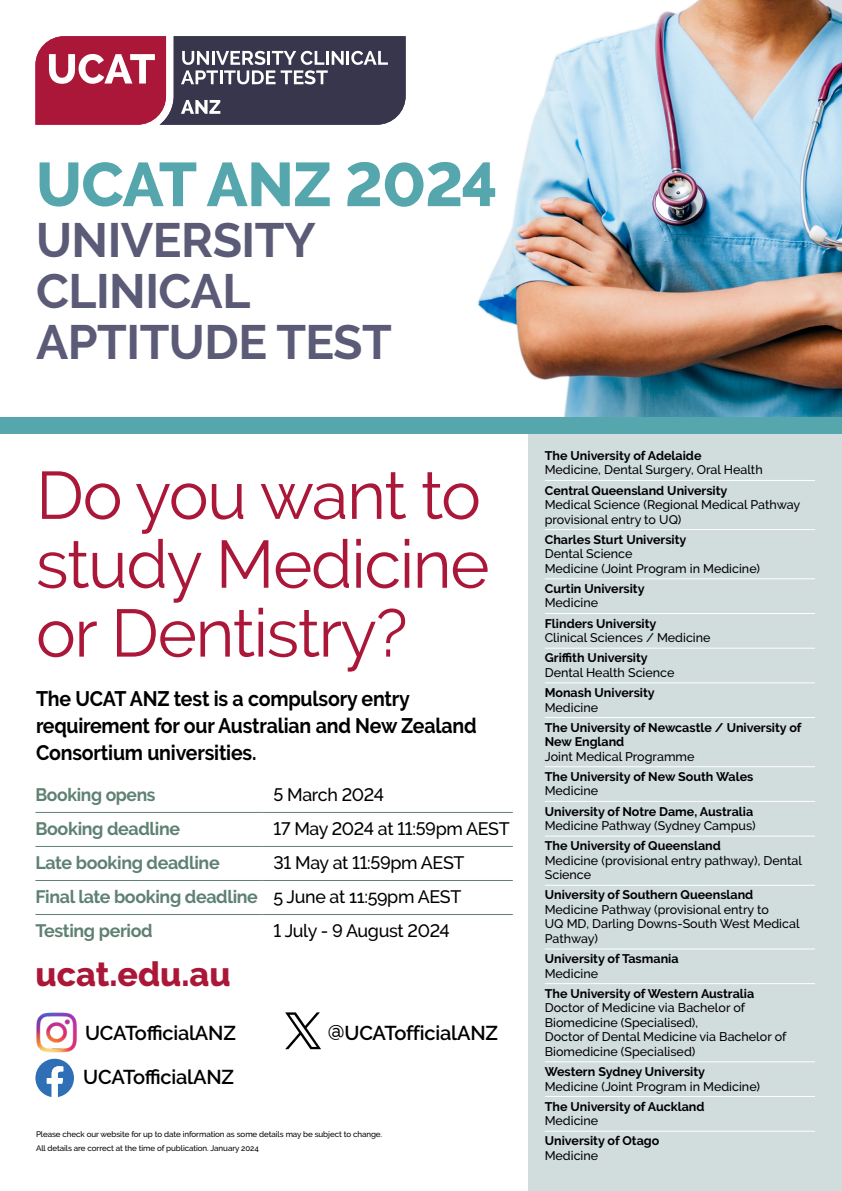
<style>
.page{position:relative;width:842px;height:1191px;background:#fff}
.page>*{position:absolute;margin:0;border:0;box-sizing:border-box;transform-origin:0 0}
.t1{font:66.9px/68.9px "Raleway";letter-spacing:-.02em;color:#ab1738}
.t2{font:800 61.6px "Raleway";letter-spacing:-.01em;color:#55a7ad}
.t3{font:700 48px/51px "Raleway";letter-spacing:-.01em;color:#5b5a77}
.t4{font:800 33.9px "Raleway";color:#ab1738}
.t5{font:700 21px/27px "Raleway";letter-spacing:-.01em;color:#000;scale:.93 1}
.t6{font:600 20px "Raleway";letter-spacing:-.01em;color:#000}
.t7{font:700 18px/34px "Raleway";letter-spacing:-.02em;color:#5e8172}
.t8{font:500 18px "Raleway";letter-spacing:-.02em;color:#000}
.t9{font:500 12.5px/14.5px "Raleway";color:#000}
.t10{font:700 12.5px/14.5px "Raleway";color:#000}
.t11{font:500 8px/14px "Raleway";letter-spacing:-.01em;color:#000}
.s1{font-weight:500;color:#000}
</style>
<div class="page">
<img style="left:477px;top:0;width:365px;height:417px">
<div style="left:528px;top:425px;width:314px;height:766px;background:#d1dcdd"></div>
<div style="left:0;top:417px;width:842px;height:16px;background:#55a7ad"></div>
<hr style="left:35px;top:812px;width:227px;height:1px;background:#5e8172">
<hr style="left:262px;top:812px;width:251px;height:1px;background:#5e8172">
<hr style="left:35px;top:846px;width:227px;height:1px;background:#5e8172">
<hr style="left:262px;top:846px;width:251px;height:1px;background:#5e8172">
<hr style="left:35px;top:880px;width:227px;height:1px;background:#5e8172">
<hr style="left:262px;top:880px;width:251px;height:1px;background:#5e8172">
<hr style="left:35px;top:914px;width:227px;height:1px;background:#5e8172">
<hr style="left:262px;top:914px;width:251px;height:1px;background:#5e8172">
<img style="left:36px;top:1012px;width:40px;height:41px">
<svg style="left:285px;top:1012px;width:36px;height:37px"></svg>
<svg style="left:35px;top:1058px;width:39px;height:39px"></svg>
<svg style="left:35px;top:36px;width:371px;height:89px;background:#784b61"></svg>
<hr style="left:545px;top:480px;width:270px;height:1px;background:#fff">
<hr style="left:545px;top:529px;width:270px;height:1px;background:#fff">
<hr style="left:545px;top:578px;width:270px;height:1px;background:#fff">
<hr style="left:545px;top:613px;width:270px;height:1px;background:#fff">
<hr style="left:545px;top:648px;width:270px;height:1px;background:#fff">
<hr style="left:545px;top:682px;width:270px;height:1px;background:#fff">
<hr style="left:545px;top:717px;width:270px;height:1px;background:#fff">
<hr style="left:545px;top:766px;width:270px;height:1px;background:#fff">
<hr style="left:545px;top:801px;width:270px;height:1px;background:#fff">
<hr style="left:545px;top:835px;width:270px;height:1px;background:#fff">
<hr style="left:545px;top:885px;width:270px;height:1px;background:#fff">
<hr style="left:545px;top:948px;width:270px;height:1px;background:#fff">
<hr style="left:545px;top:983px;width:270px;height:1px;background:#fff">
<hr style="left:545px;top:1061px;width:270px;height:1px;background:#fff">
<hr style="left:545px;top:1096px;width:270px;height:1px;background:#fff">
<hr style="left:545px;top:1130px;width:270px;height:1px;background:#fff">
<h2 class="t2" style="left:36px;top:149px;width:463px">UCAT ANZ 2024</h2>
<h3 class="t3" style="left:36px;top:215px;width:357px">UNIVERSITY<br>CLINICAL<br>APTITUDE TEST</h3>
<h1 class="t1" style="left:36px;top:461px;width:455px">Do you want to study Medicine or Dentistry?</h1>
<h3 class="t5" style="left:36px;top:685px;width:475px">The UCAT ANZ test is a compulsory entry requirement for our Australian and New Zealand<br>Consortium universities.</h3>
<h3 class="t7" style="left:35px;top:777px;width:122px">Booking opens</h3>
<h3 class="t8" style="left:274px;top:784px;width:112px">5 March 2024</h3>
<h3 class="t7" style="left:35px;top:812px;width:146px">Booking deadline</h3>
<h3 class="t8" style="left:274px;top:818px;width:238px">17 May 2024 at 11:59pm AEST</h3>
<h3 class="t7" style="left:35px;top:846px;width:186px">Late booking deadline</h3>
<h3 class="t7" style="left:35px;top:846px;width:430px;text-indent:238px"><span class="s1">31 May at 11:59pm AEST<br></span>Final late booking deadline <span class="s1">5 June at 11:59pm AEST<br></span>Testing period</h3>
<h3 class="t8" style="left:274px;top:920px;width:178px">1 July - 9 August 2024</h3>
<h3 class="t4" style="left:35px;top:955px;width:197px">ucat.edu.au</h3>
<h3 class="t6" style="left:85px;top:1021px;width:152px">UCATofficialANZ</h3>
<h3 class="t6" style="left:328px;top:1021px;width:172px">@UCATofficialANZ</h3>
<h3 class="t6" style="left:83px;top:1065px;width:152px">UCATofficialANZ</h3>
<p class="t11" style="left:36px;top:1127px;width:348px">Please check our website for up to date information as some details may be subject to change.<br>All details are correct at the time of publication. January 2024</p>
<p class="t10" style="left:545px;top:448px;width:158px">The University of Adelaide</p>
<p class="t9" style="left:545px;top:463px;width:219px">Medicine, Dental Surgery, Oral Health</p>
<p class="t10" style="left:545px;top:483px;width:184px">Central Queensland University</p>
<p class="t9" style="left:545px;top:497px;width:257px">Medical Science (Regional Medical Pathway provisional entry to UQ)</p>
<p class="t10" style="left:545px;top:532px;width:143px">Charles Sturt University</p>
<p class="t9" style="left:545px;top:546px;width:217px">Dental Science<br>Medicine (Joint Program in Medicine)</p>
<p class="t10" style="left:545px;top:581px;width:101px">Curtin University</p>
<p class="t9" style="left:545px;top:596px;width:55px">Medicine</p>
<p class="t10" style="left:545px;top:616px;width:113px">Flinders University</p>
<p class="t9" style="left:545px;top:630px;width:167px">Clinical Sciences / Medicine</p>
<p class="t10" style="left:545px;top:650px;width:104px">Griffith University</p>
<p class="t9" style="left:545px;top:665px;width:131px">Dental Health Science</p>
<p class="t10" style="left:545px;top:685px;width:111px">Monash University</p>
<p class="t9" style="left:545px;top:700px;width:55px">Medicine</p>
<p class="t10" style="left:545px;top:720px;width:258px">The University of Newcastle / University of<br>New England</p>
<p class="t9" style="left:545px;top:749px;width:151px">Joint Medical Programme</p>
<p class="t10" style="left:545px;top:769px;width:210px">The University of New South Wales</p>
<p class="t9" style="left:545px;top:783px;width:55px">Medicine</p>
<p class="t10" style="left:545px;top:804px;width:210px">University of Notre Dame, Australia</p>
<p class="t9" style="left:545px;top:818px;width:212px">Medicine Pathway (Sydney Campus)</p>
<p class="t10" style="left:545px;top:838px;width:178px">The University of Queensland</p>
<p class="t9" style="left:545px;top:853px;width:259px">Medicine (provisional entry pathway), Dental<br>Science</p>
<p class="t10" style="left:545px;top:888px;width:210px">University of Southern Queensland</p>
<p class="t9" style="left:545px;top:902px;width:256px">Medicine Pathway (provisional entry to<br>UQ MD, Darling Downs-South West Medical<br>Pathway)</p>
<p class="t10" style="left:545px;top:951px;width:135px">University of Tasmania</p>
<p class="t9" style="left:545px;top:966px;width:55px">Medicine</p>
<p class="t10" style="left:545px;top:986px;width:211px">The University of Western Australia</p>
<p class="t9" style="left:545px;top:1000px;width:243px">Doctor of Medicine via Bachelor of Biomedicine (Specialised),<br>Doctor of Dental Medicine via Bachelor of Biomedicine (Specialised)</p>
<p class="t10" style="left:545px;top:1064px;width:162px">Western Sydney University</p>
<p class="t9" style="left:545px;top:1078px;width:217px">Medicine (Joint Program in Medicine)</p>
<p class="t10" style="left:545px;top:1099px;width:161px">The University of Auckland</p>
<p class="t9" style="left:545px;top:1113px;width:55px">Medicine</p>
<p class="t10" style="left:545px;top:1133px;width:116px">University of Otago</p>
<p class="t9" style="left:545px;top:1148px;width:55px">Medicine</p>
</div>
